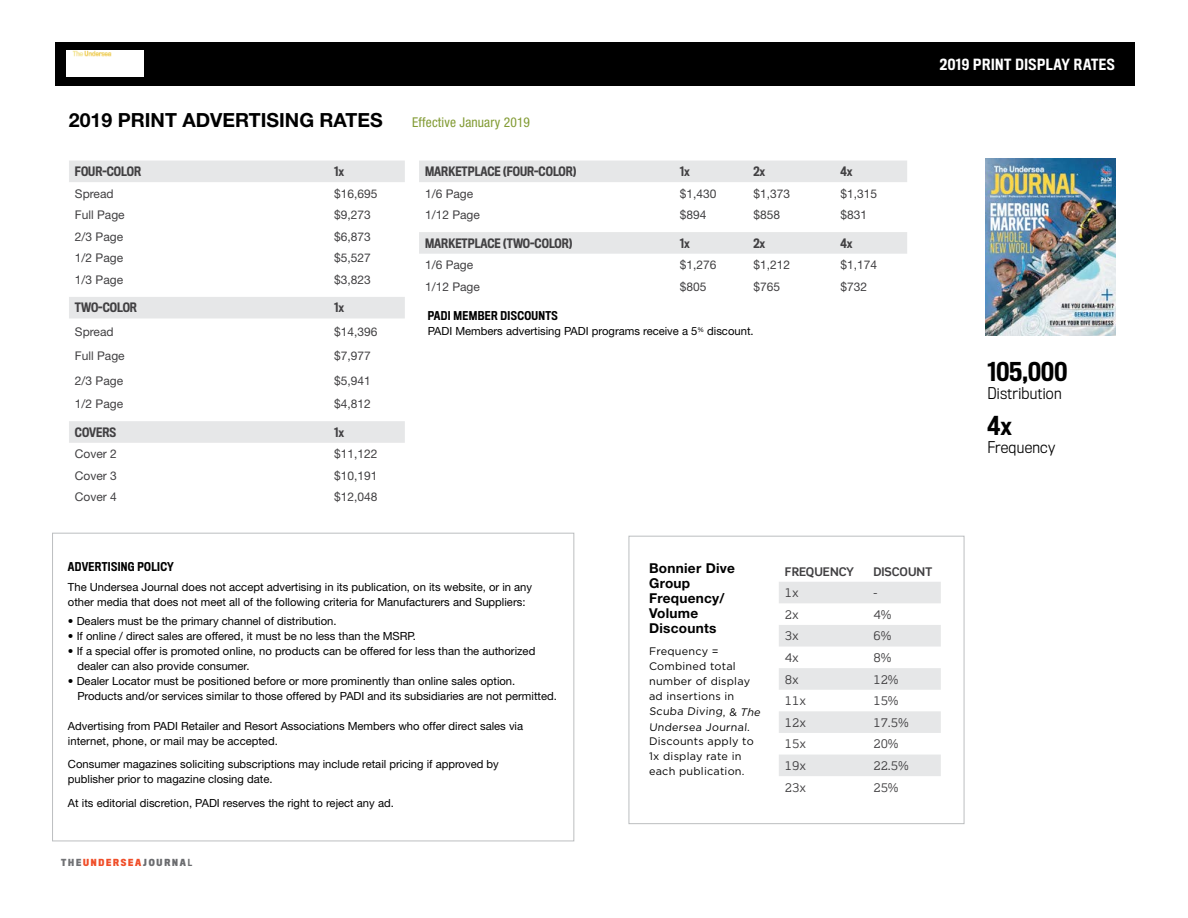
<style>
.page{position:relative;width:1188px;height:918px;background:#fff}
.page>*{position:absolute;margin:0;border:0;box-sizing:border-box;transform-origin:0 0}
.t1{font:500 24px "Titling Gothic FB Cond";color:#000}
.t2{font:700 19.5px "Helvetica Neue LT";color:#000}
.t3{font:300 15px "Titling Gothic FB Narrow";letter-spacing:.02em;color:#000}
.t4{font:500 14.25px "Titling Gothic FB Cond";letter-spacing:.04em;color:#fff}
.t5{font:700 13.65px/15px "Helvetica Neue LT";letter-spacing:.02em;color:#000}
.t6{font:condensed 13.5px "Helvetica Neue LT";letter-spacing:.01em;color:#829b34}
.t7{font:12px "Helvetica Neue LT";color:#414042}
.t8{font:500 12px "Titling Gothic FB Cond";color:#414042}
.t9{font:12px "Scene Std";color:#414042}
.t10{font:700 12px "Scene Std";color:#414042}
.t11{font:11.25px/15px "Helvetica Neue LT";color:#000}
.t12{font:500 11.25px "Titling Gothic FB Cond";letter-spacing:.03em;color:#000}
.t13{font:10.95px/15px "Gotham";letter-spacing:.02em;color:#000}
.t14{font:700 9px "Titling Gothic FB Cond";letter-spacing:.2em;color:#f04e29}
.s1{color:#717275}
.s2{color:#6b6c6f}
.s3{font-weight:500;color:#6b6c6f}
.s4{font-style:italic}
</style>
<div class="page">
<div style="left:629px;top:536px;width:335px;height:288px;border:1px solid #bcbec0"></div>
<div style="left:55px;top:42px;width:1080px;height:44px;background:#000"></div>
<img style="left:67px;top:51px;width:77px;height:26px">
<svg style="left:69px;top:161px;width:336px;height:282px"></svg>
<svg style="left:419px;top:161px;width:488px;height:93px"></svg>
<svg style="left:779px;top:582px;width:162px;height:194px"></svg>
<div style="left:52px;top:533px;width:522px;height:308px;border:1px solid #bcbec0"></div>
<img style="left:985px;top:159px;width:131px;height:177px">
<h2 class="t2" style="left:69px;top:108px;width:315px">2019 PRINT ADVERTISING RATES</h2>
<p class="t6" style="left:412px;top:115px;width:119px">Effective January 2019</p>
<p class="t8" style="left:75px;top:165px;width:68px">FOUR-COLOR</p>
<p class="t8" style="left:334px;top:165px;width:12px">1x</p>
<p class="t7" style="left:75px;top:186px;width:40px">Spread</p>
<p class="t7" style="left:334px;top:186px;width:45px">$16,695</p>
<p class="t7" style="left:75px;top:208px;width:51px">Full Page</p>
<p class="t7" style="left:334px;top:208px;width:38px">$9,273</p>
<p class="t7" style="left:75px;top:229px;width:50px">2/3 Page</p>
<p class="t7" style="left:334px;top:229px;width:38px">$6,873</p>
<p class="t7" style="left:75px;top:251px;width:50px">1/2 Page</p>
<p class="t7" style="left:334px;top:251px;width:38px">$5,527</p>
<p class="t7" style="left:75px;top:273px;width:50px">1/3 Page</p>
<p class="t7" style="left:334px;top:273px;width:38px">$3,823</p>
<p class="t8" style="left:75px;top:301px;width:64px">TWO-COLOR</p>
<p class="t8" style="left:334px;top:301px;width:12px">1x</p>
<p class="t7" style="left:75px;top:324px;width:40px">Spread</p>
<p class="t7" style="left:334px;top:324px;width:45px">$14,396</p>
<p class="t7" style="left:75px;top:349px;width:51px">Full Page</p>
<p class="t7" style="left:334px;top:349px;width:38px">$7,977</p>
<p class="t7" style="left:75px;top:374px;width:50px">2/3 Page</p>
<p class="t7" style="left:334px;top:374px;width:38px">$5,941</p>
<p class="t7" style="left:75px;top:397px;width:50px">1/2 Page</p>
<p class="t7" style="left:334px;top:397px;width:38px">$4,812</p>
<p class="t8" style="left:75px;top:425px;width:43px">COVERS</p>
<p class="t8" style="left:334px;top:425px;width:12px">1x</p>
<p class="t7" style="left:75px;top:447px;width:43px">Cover 2</p>
<p class="t7" style="left:334px;top:447px;width:45px">$11,122</p>
<p class="t7" style="left:75px;top:468px;width:43px">Cover 3</p>
<p class="t7" style="left:334px;top:468px;width:45px">$10,191</p>
<p class="t7" style="left:75px;top:490px;width:43px">Cover 4</p>
<p class="t7" style="left:334px;top:490px;width:45px">$12,048</p>
<p class="t8" style="left:425px;top:165px;width:153px">MARKETPLACE (FOUR-COLOR)</p>
<p class="t8" style="left:680px;top:165px;width:12px">1x</p>
<p class="t8" style="left:753px;top:165px;width:13px">2x</p>
<p class="t8" style="left:840px;top:165px;width:14px">4x</p>
<p class="t7" style="left:425px;top:186px;width:50px">1/6 Page</p>
<p class="t7" style="left:680px;top:186px;width:38px">$1,430</p>
<p class="t7" style="left:753px;top:186px;width:38px">$1,373</p>
<p class="t7" style="left:840px;top:186px;width:38px">$1,315</p>
<p class="t7" style="left:425px;top:208px;width:56px">1/12 Page</p>
<p class="t7" style="left:680px;top:208px;width:28px">$894</p>
<p class="t7" style="left:753px;top:208px;width:28px">$858</p>
<p class="t7" style="left:840px;top:208px;width:28px">$831</p>
<p class="t8" style="left:425px;top:236px;width:149px">MARKETPLACE (TWO-COLOR)</p>
<p class="t8" style="left:680px;top:236px;width:12px">1x</p>
<p class="t8" style="left:753px;top:236px;width:13px">2x</p>
<p class="t8" style="left:840px;top:236px;width:14px">4x</p>
<p class="t7" style="left:425px;top:258px;width:50px">1/6 Page</p>
<p class="t7" style="left:680px;top:258px;width:38px">$1,276</p>
<p class="t7" style="left:753px;top:258px;width:38px">$1,212</p>
<p class="t7" style="left:840px;top:258px;width:38px">$1,174</p>
<p class="t7" style="left:425px;top:279px;width:56px">1/12 Page</p>
<p class="t7" style="left:680px;top:279px;width:28px">$805</p>
<p class="t7" style="left:753px;top:279px;width:28px">$765</p>
<p class="t7" style="left:840px;top:279px;width:28px">$732</p>
<p class="t12" style="left:428px;top:309px;width:132px">PADI MEMBER DISCOUNTS</p>
<p class="t11" style="left:428px;top:324px;width:327px">PADI Members advertising PADI programs receive a 5<sup>%</sup> discount.</p>
<p class="t4" style="left:940px;top:56px;width:176px">2019 PRINT DISPLAY RATES</p>
<h1 class="t1" style="left:987px;top:358px;width:81px">105,000</h1>
<h3 class="t3" style="left:987px;top:385px;width:76px">Distribution</h3>
<h1 class="t1" style="left:987px;top:412px;width:26px">4x</h1>
<h3 class="t3" style="left:987px;top:439px;width:69px">Frequency</h3>
<p class="t12" style="left:68px;top:560px;width:107px">ADVERTISING POLICY</p>
<p class="t11" style="left:68px;top:580px;width:466px">The Undersea Journal does not accept advertising in its publication, on its website, or in any other media that does not meet all of the following criteria for Manufacturers and Suppliers:</p>
<p class="t11" style="left:68px;top:613px;width:270px">• Dealers must be the primary channel of distribution.</p>
<p class="t11" style="left:68px;top:628px;width:350px">• If online / direct sales are offered, it must be no less than the MSRP.</p>
<p class="t11" style="left:77px;top:643px;width:459px;text-indent:-9px">• If a special offer is promoted online, no products can be offered for less than the authorized dealer can also provide consumer.</p>
<p class="t11" style="left:77px;top:673px;width:481px;text-indent:-9px">• Dealer Locator must be positioned before or more prominently than online sales option.<br>Products and/or services similar to those offered by PADI and its subsidiaries are not permitted.</p>
<p class="t11" style="left:68px;top:718px;width:457px">Advertising from PADI Retailer and Resort Associations Members who offer direct sales via internet, phone, or mail may be accepted.</p>
<p class="t11" style="left:68px;top:757px;width:432px">Consumer magazines soliciting subscriptions may include retail pricing if approved by publisher prior to magazine closing date.</p>
<p class="t11" style="left:68px;top:795px;width:327px">At its editorial discretion, PADI reserves the right to reject any ad.</p>
<p class="t14" style="left:61px;top:857px;width:132px"><span class="s1">THE</span>UNDERSEA<span class="s2">JOURNA</span><span class="s3">L</span></p>
<p class="t5" style="left:649px;top:560px;width:87px">Bonnier Dive<br>Group<br>Frequency/<br>Volume<br>Discounts</p>
<p class="t13" style="left:649px;top:644px;width:113px">Frequency =<br>Combined total number of display ad insertions in<br>Scuba Diving, &amp; <span class="s4">The<br></span>Undersea Journal.<br>Discounts apply to<br>1x display rate in each publication.</p>
<p class="t10" style="left:785px;top:564px;width:71px">FREQUENCY</p>
<p class="t10" style="left:873px;top:564px;width:61px">DISCOUNT</p>
<p class="t9" style="left:785px;top:585px;width:15px">1x</p>
<p class="t9" style="left:873px;top:585px;width:5px">-</p>
<p class="t9" style="left:785px;top:607px;width:15px">2x</p>
<p class="t9" style="left:873px;top:607px;width:19px">4%</p>
<p class="t9" style="left:785px;top:629px;width:15px">3x</p>
<p class="t9" style="left:873px;top:629px;width:19px">6%</p>
<p class="t9" style="left:785px;top:650px;width:15px">4x</p>
<p class="t9" style="left:873px;top:650px;width:19px">8%</p>
<p class="t9" style="left:785px;top:672px;width:15px">8x</p>
<p class="t9" style="left:873px;top:672px;width:27px">12%</p>
<p class="t9" style="left:785px;top:693px;width:23px">11x</p>
<p class="t9" style="left:873px;top:693px;width:27px">15%</p>
<p class="t9" style="left:785px;top:715px;width:23px">12x</p>
<p class="t9" style="left:873px;top:715px;width:37px">17.5%</p>
<p class="t9" style="left:785px;top:737px;width:23px">15x</p>
<p class="t9" style="left:873px;top:737px;width:27px">20%</p>
<p class="t9" style="left:785px;top:758px;width:23px">19x</p>
<p class="t9" style="left:873px;top:758px;width:37px">22.5%</p>
<p class="t9" style="left:785px;top:780px;width:23px">23x</p>
<p class="t9" style="left:873px;top:780px;width:27px">25%</p>
</div>
